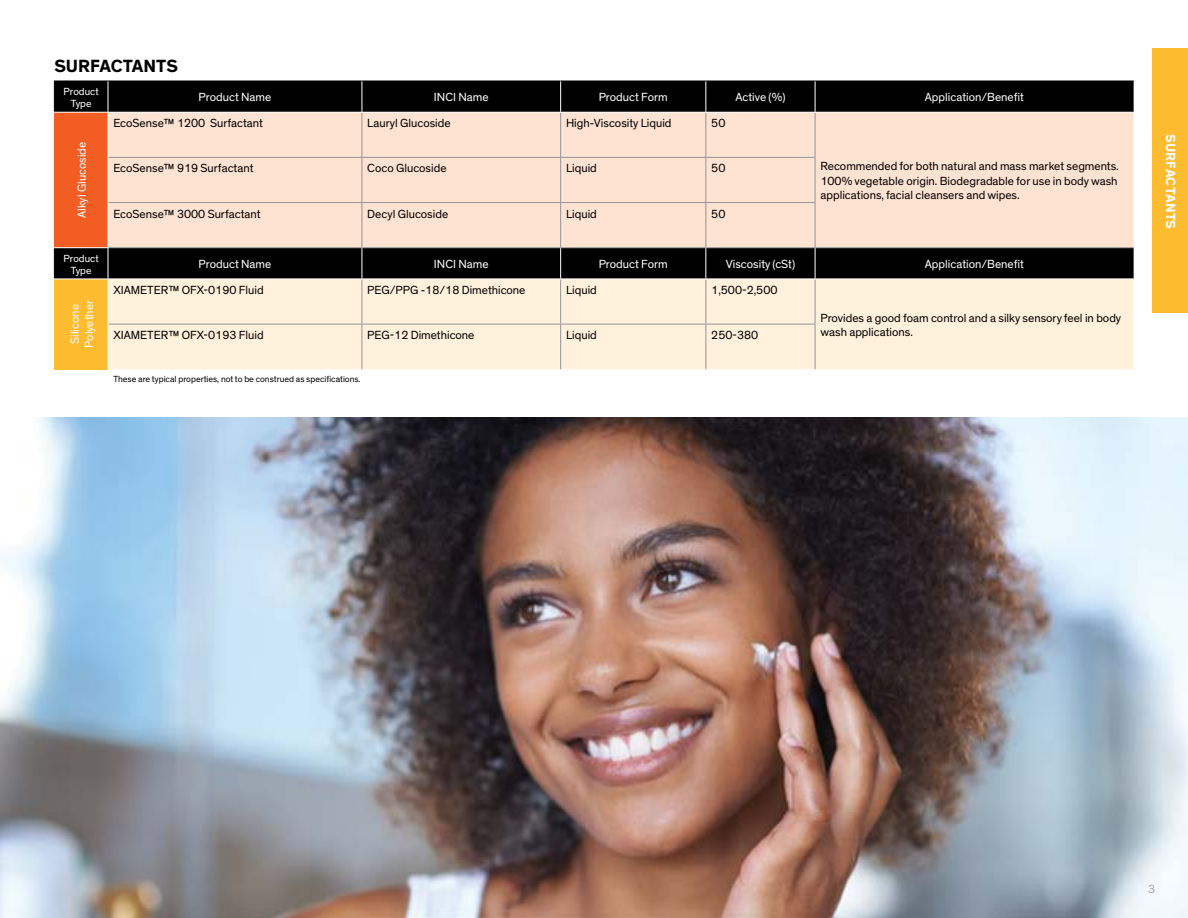
<style>
.page{position:relative;width:1188px;height:918px;background:#fff}
.page>*{position:absolute;margin:0;border:0;box-sizing:border-box;transform-origin:0 0}
.t1{font:700 18px "Dow Corporate";color:#000}
.t2{font:700 13.5px "Dow Corporate";letter-spacing:.015em;color:#fff}
.t3{font:12px/14.4px "Dow Corporate";color:#000;text-align:justify}
.t4{font:12px/14.4px "Dow Corporate";color:#fff;text-align:center}
.t5{font:300 12px "Dow Corporate";color:#939598}
.t6{font:10.5px/12px "Dow Corporate";color:#fff;text-align:center}
.t7{font:9px "Dow Corporate";color:#000}
</style>
<div class="page">
<div style="left:55px;top:82px;width:1079px;height:197px;background:#000"></div>
<div style="left:54px;top:112px;width:54px;height:136px;background:#f15d22"></div>
<div style="left:109px;top:113px;width:1025px;height:134px;background:#fee3d2"></div>
<div style="left:54px;top:279px;width:54px;height:90px;background:#fdbb30"></div>
<div style="left:109px;top:280px;width:1025px;height:89px;background:#fff1dc"></div>
<hr style="left:54px;top:81px;width:54px;height:1px;background:#000">
<hr style="left:54px;top:81px;width:1px;height:31px;background:#000">
<hr style="left:108px;top:81px;width:254px;height:1px;background:#000">
<hr style="left:362px;top:81px;width:199px;height:1px;background:#000">
<hr style="left:561px;top:81px;width:145px;height:1px;background:#000">
<hr style="left:706px;top:81px;width:109px;height:1px;background:#000">
<hr style="left:815px;top:81px;width:319px;height:1px;background:#000">
<hr style="left:54px;top:248px;width:1px;height:31px;background:#000">
<hr style="left:108px;top:81px;width:1px;height:31px;background:#fff">
<hr style="left:362px;top:81px;width:1px;height:31px;background:#fff">
<hr style="left:560px;top:81px;width:1px;height:31px;background:#fff">
<hr style="left:705px;top:81px;width:1px;height:31px;background:#fff">
<hr style="left:815px;top:81px;width:1px;height:31px;background:#fff">
<hr style="left:54px;top:247px;width:54px;height:1px;background:#fff">
<hr style="left:108px;top:248px;width:1px;height:31px;background:#fff">
<hr style="left:362px;top:248px;width:1px;height:31px;background:#fff">
<hr style="left:560px;top:248px;width:1px;height:31px;background:#fff">
<hr style="left:705px;top:248px;width:1px;height:31px;background:#fff">
<hr style="left:815px;top:248px;width:1px;height:31px;background:#fff">
<hr style="left:362px;top:113px;width:1px;height:44px;background:#939598">
<hr style="left:560px;top:113px;width:1px;height:44px;background:#939598">
<hr style="left:705px;top:113px;width:1px;height:44px;background:#939598">
<hr style="left:815px;top:113px;width:1px;height:44px;background:#939598">
<hr style="left:108px;top:157px;width:254px;height:1px;background:#939598">
<hr style="left:362px;top:157px;width:199px;height:1px;background:#939598">
<hr style="left:362px;top:158px;width:1px;height:44px;background:#939598">
<hr style="left:561px;top:157px;width:145px;height:1px;background:#939598">
<hr style="left:560px;top:158px;width:1px;height:44px;background:#939598">
<hr style="left:706px;top:157px;width:109px;height:1px;background:#939598">
<hr style="left:705px;top:158px;width:1px;height:44px;background:#939598">
<hr style="left:815px;top:158px;width:1px;height:44px;background:#939598">
<hr style="left:108px;top:202px;width:254px;height:1px;background:#939598">
<hr style="left:362px;top:202px;width:199px;height:1px;background:#939598">
<hr style="left:362px;top:203px;width:1px;height:44px;background:#939598">
<hr style="left:561px;top:202px;width:145px;height:1px;background:#939598">
<hr style="left:560px;top:203px;width:1px;height:44px;background:#939598">
<hr style="left:706px;top:202px;width:109px;height:1px;background:#939598">
<hr style="left:705px;top:203px;width:1px;height:44px;background:#939598">
<hr style="left:815px;top:203px;width:1px;height:44px;background:#939598">
<hr style="left:108px;top:247px;width:254px;height:1px;background:#939598">
<hr style="left:362px;top:247px;width:199px;height:1px;background:#939598">
<hr style="left:561px;top:247px;width:145px;height:1px;background:#939598">
<hr style="left:706px;top:247px;width:109px;height:1px;background:#939598">
<hr style="left:815px;top:247px;width:319px;height:1px;background:#939598">
<hr style="left:362px;top:279px;width:1px;height:45px;background:#939598">
<hr style="left:560px;top:279px;width:1px;height:45px;background:#939598">
<hr style="left:705px;top:279px;width:1px;height:45px;background:#939598">
<hr style="left:815px;top:279px;width:1px;height:45px;background:#939598">
<hr style="left:108px;top:324px;width:254px;height:1px;background:#939598">
<hr style="left:362px;top:324px;width:199px;height:1px;background:#939598">
<hr style="left:362px;top:324px;width:1px;height:45px;background:#939598">
<hr style="left:561px;top:324px;width:145px;height:1px;background:#939598">
<hr style="left:560px;top:324px;width:1px;height:45px;background:#939598">
<hr style="left:706px;top:324px;width:109px;height:1px;background:#939598">
<hr style="left:705px;top:324px;width:1px;height:45px;background:#939598">
<hr style="left:815px;top:324px;width:1px;height:45px;background:#939598">
<hr style="left:54px;top:112px;width:54px;height:1px;background:#fff">
<hr style="left:54px;top:279px;width:54px;height:1px;background:#fff">
<hr style="left:108px;top:112px;width:254px;height:1px;background:#fff">
<hr style="left:108px;top:113px;width:1px;height:44px;background:#fff">
<hr style="left:362px;top:112px;width:199px;height:1px;background:#fff">
<hr style="left:561px;top:112px;width:145px;height:1px;background:#fff">
<hr style="left:706px;top:112px;width:109px;height:1px;background:#fff">
<hr style="left:362px;top:279px;width:199px;height:1px;background:#fff">
<hr style="left:561px;top:279px;width:145px;height:1px;background:#fff">
<hr style="left:815px;top:112px;width:319px;height:1px;background:#fff">
<hr style="left:815px;top:279px;width:319px;height:1px;background:#fff">
<hr style="left:108px;top:157px;width:1px;height:46px;background:#fff">
<hr style="left:108px;top:203px;width:1px;height:44px;background:#fff">
<hr style="left:108px;top:324px;width:1px;height:45px;background:#fff">
<div style="left:1153px;top:48px;width:35px;height:265px;background:#fdbb30"></div>
<img style="left:0;top:418px;width:1188px;height:500px">
<h1 class="t1" style="left:54px;top:55px;width:125px">SURFACTANTS</h1>
<p class="t6" style="left:64px;top:86px;width:37px">Product<br>Type</p>
<p class="t4" style="left:199px;top:91px;width:74px">Product Name</p>
<p class="t4" style="left:434px;top:91px;width:56px">INCI Name</p>
<p class="t4" style="left:599px;top:91px;width:71px">Product Form</p>
<p class="t4" style="left:735px;top:91px;width:52px">Active (%)</p>
<p class="t4" style="left:925px;top:91px;width:101px">Application/Benefit</p>
<p class="t4" style="left:75px;top:218px;width:78px;rotate:-90deg">Alkyl Glucoside</p>
<p class="t3" style="left:113px;top:116px;width:151px">EcoSense™ 1200 Surfactant</p>
<p class="t3" style="left:367px;top:116px;width:85px">Lauryl Glucoside</p>
<p class="t3" style="left:566px;top:116px;width:107px">High-Viscosity Liquid</p>
<p class="t3" style="left:711px;top:116px;width:16px">50</p>
<p class="t3" style="left:820px;top:159px;width:300px">Recommended for both natural and mass market segments.<br>100% vegetable origin. Biodegradable for use in body wash applications, facial cleansers and wipes.</p>
<p class="t3" style="left:113px;top:161px;width:142px">EcoSense™ 919 Surfactant</p>
<p class="t3" style="left:367px;top:161px;width:81px">Coco Glucoside</p>
<p class="t3" style="left:566px;top:161px;width:32px">Liquid</p>
<p class="t3" style="left:711px;top:161px;width:16px">50</p>
<p class="t3" style="left:113px;top:207px;width:149px">EcoSense™ 3000 Surfactant</p>
<p class="t3" style="left:367px;top:207px;width:82px">Decyl Glucoside</p>
<p class="t3" style="left:566px;top:207px;width:32px">Liquid</p>
<p class="t3" style="left:711px;top:207px;width:16px">50</p>
<p class="t6" style="left:64px;top:252px;width:37px">Product<br>Type</p>
<p class="t4" style="left:199px;top:257px;width:74px">Product Name</p>
<p class="t4" style="left:434px;top:257px;width:56px">INCI Name</p>
<p class="t4" style="left:599px;top:257px;width:71px">Product Form</p>
<p class="t4" style="left:726px;top:257px;width:71px">Viscosity (cSt)</p>
<p class="t4" style="left:925px;top:257px;width:101px">Application/Benefit</p>
<p class="t4" style="left:68px;top:348px;width:49px;rotate:-90deg">Silicone<br>Polyether</p>
<p class="t3" style="left:113px;top:283px;width:152px">XIAMETER™ OFX-0190 Fluid</p>
<p class="t3" style="left:367px;top:283px;width:160px">PEG/PPG -18/18 Dimethicone</p>
<p class="t3" style="left:566px;top:283px;width:32px">Liquid</p>
<p class="t3" style="left:711px;top:283px;width:68px">1,500-2,500</p>
<p class="t3" style="left:820px;top:311px;width:302px">Provides a good foam control and a silky sensory feel in body</p>
<p class="t3" style="left:113px;top:328px;width:152px">XIAMETER™ OFX-0193 Fluid</p>
<p class="t3" style="left:367px;top:328px;width:109px">PEG-12 Dimethicone</p>
<p class="t3" style="left:566px;top:328px;width:32px">Liquid</p>
<p class="t3" style="left:711px;top:328px;width:49px">250-380</p>
<p class="t3" style="left:820px;top:325px;width:94px">wash applications.</p>
<p class="t7" style="left:113px;top:374px;width:249px">These are typical properties, not to be construed as specifications.</p>
<p class="t2" style="left:1179px;top:134px;width:97px;rotate:90deg">SURFACTANTS</p>
<p class="t5" style="left:1148px;top:882px;width:9px">3</p>
</div>
